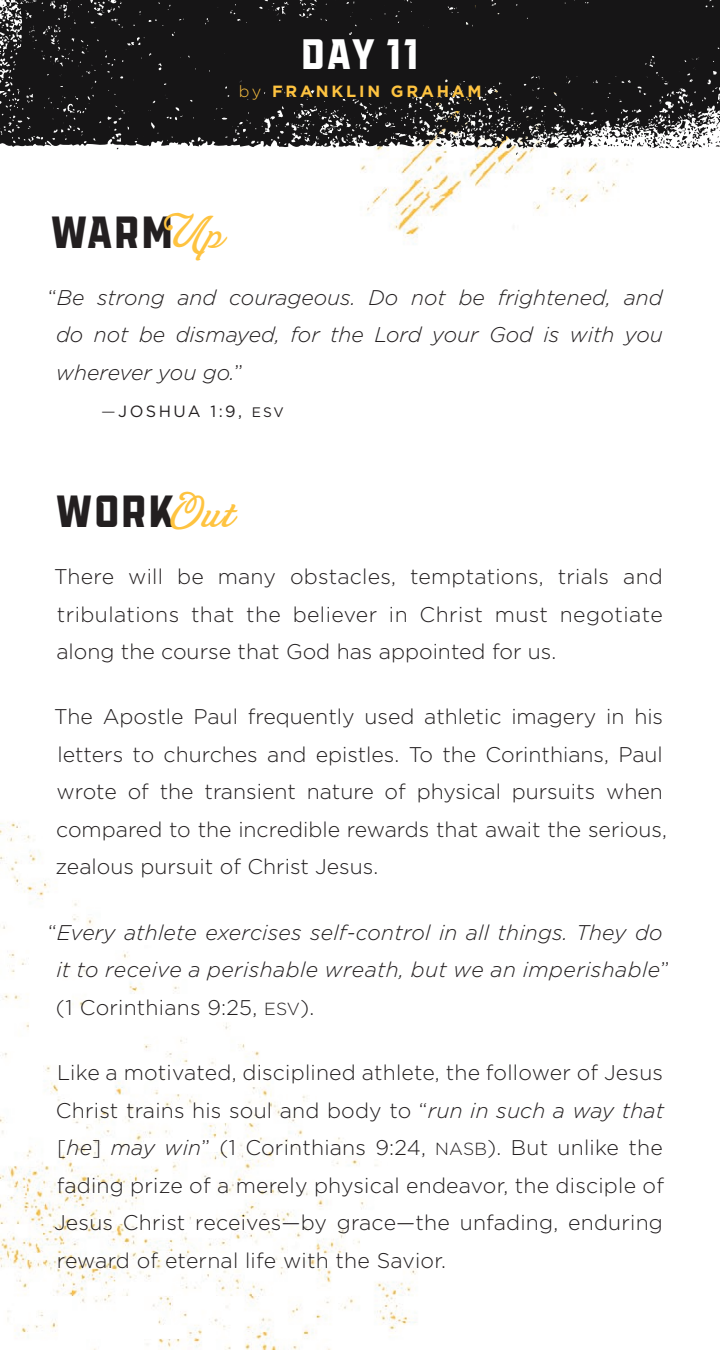
<style>
.page{position:relative;width:720px;height:1350px;background:#fff}
.page>*{position:absolute;margin:0;border:0;box-sizing:border-box;transform-origin:0 0}
.t1{font:45px "Jawbreak Sans Cut";letter-spacing:.05em;color:#231f20}
.t2{font:42.5px "Jawbreak Sans Cut";color:#fff}
.t3{font:300 21.25px/37.5px "Gotham";color:#231f20;text-align:justify}
.t4{font:italic 300 21.25px/37.5px "Gotham";letter-spacing:.01em;color:#231f20}
.t5{font:700 16.25px "Gotham";letter-spacing:.175em;color:#fec340}
.t6{font:16.25px "Gotham";letter-spacing:.15em;color:#231f20}
.s1{font-weight:300}
.s2{font-family:"Bambola";color:#fec340}
.s3{font-style:normal}
.s4{font-size:13.75px}
.s5{font-family:"Jawbreak Sans"}
.s6{font-style:normal;font-size:17.5px}
.s7{font-style:italic}
.s8{font-size:17.5px}
</style>
<div class="page">
<img style="left:0;top:149px;width:628px;height:1201px">
<svg style="left:0;top:0;width:720px;height:149px;background:#232223"></svg>
<svg style="left:506px;top:142px;width:12px;height:13px"></svg>
<svg style="left:588px;top:127px;width:64px;height:21px"></svg>
<svg style="left:537px;top:137px;width:10px;height:10px"></svg>
<svg style="left:658px;top:110px;width:62px;height:39px"></svg>
<svg style="left:434px;top:133px;width:27px;height:15px"></svg>
<h2 class="t2" style="left:301px;top:30px;width:118px">DAY 11</h2>
<p class="t5" style="left:239px;top:80px;width:244px"><span class="s1">by</span> FRANKLIN GRAHAM</p>
<h1 class="t1" style="left:51px;top:206px;width:173px">WARM<span class="s2">Up</span></h1>
<p class="t4" style="left:56px;top:278px;width:608px;text-align:justify;text-indent:-8px"><span class="s3">“</span>Be strong and courageous. Do not be frightened, and do not be dismayed, for the Lord your God is with you wherever you go.<span class="s3">”</span></p>
<p class="t6" style="left:101px;top:401px;width:184px"><span class="s1">—</span>JOSHUA 1:9, <span class="s4">ESV</span></p>
<h1 class="t1" style="left:56px;top:485px;width:179px">WO<span class="s5">r</span>K<span class="s2">Out</span></h1>
<p class="t3" style="left:54px;top:557px;width:610px">There will be many obstacles, temptations, trials and tribulations that the believer in Christ must negotiate along the course that God has appointed for us.</p>
<p class="t3" style="left:54px;top:698px;width:614px;text-align:left">The Apostle Paul frequently used athletic imagery in his letters to churches and epistles. To the Corinthians, Paul wrote of the transient nature of physical pursuits when compared to the incredible rewards that await the serious, zealous pursuit of Christ Jesus.</p>
<p class="t4" style="left:56px;top:913px;width:615px;text-indent:-8px"><span class="s3">“</span>Every athlete exercises self-control in all things. They do it to receive a perishable wreath, but we an imperishable<span class="s3">” (1 Corinthians 9:25,</span> <span class="s6">ESV</span><span class="s3">).</span></p>
<p class="t3" style="left:54px;top:1053px;width:612px">Like a motivated, disciplined athlete, the follower of Jesus Christ trains his soul and body to “<span class="s7">run in such a way that </span>[<span class="s7">he</span>] <span class="s7">may win</span>” (1 Corinthians 9:24, <span class="s8">NASB</span>). But unlike the fading prize of a merely physical endeavor, the disciple of Jesus Christ receives—by grace—the unfading, enduring reward of eternal life with the Savior.</p>
</div>
